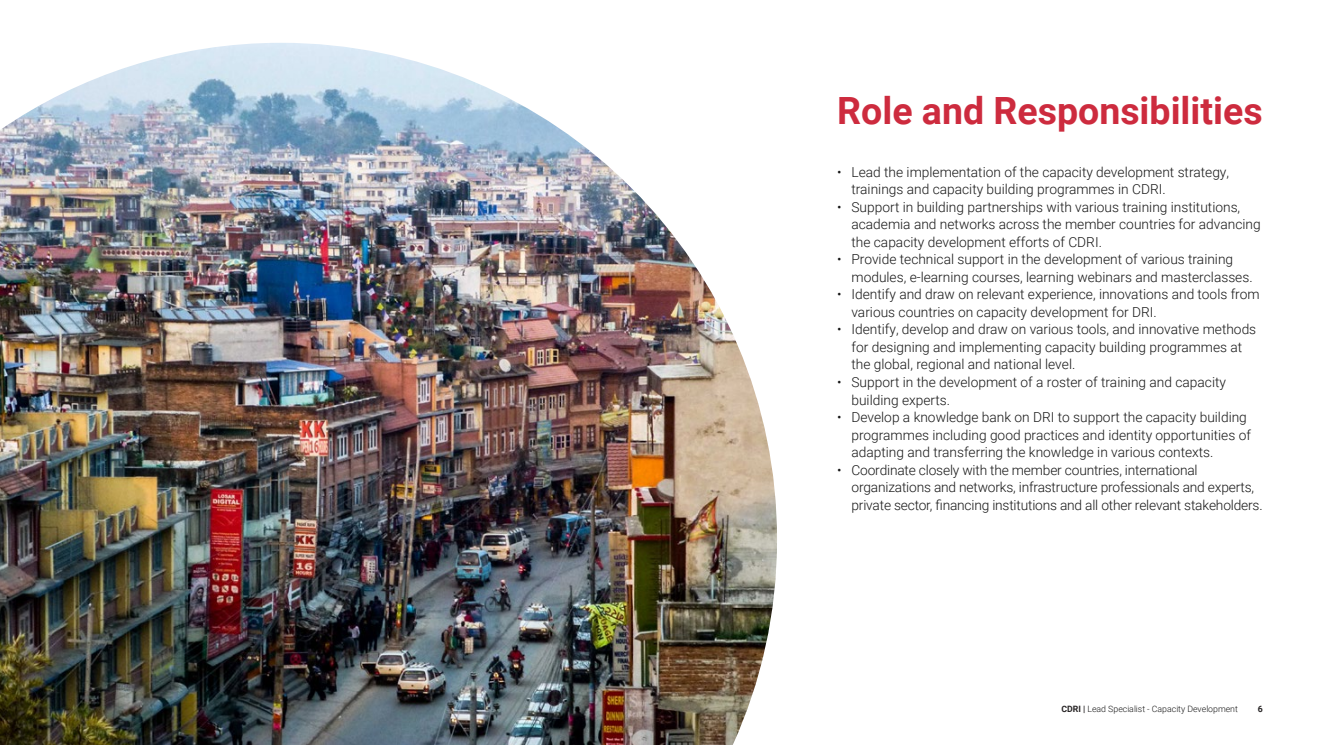
<style>
.page{position:relative;width:1323px;height:745px;background:#fff}
.page>*{position:absolute;margin:0;border:0;box-sizing:border-box;transform-origin:0 0}
.t1{font:700 37.5px "Roboto";color:#cd2b3e}
.t2{font:300 13.75px/17.5px "Roboto";color:#171717}
.t3{font:300 8.75px "Roboto";color:#171717}
.t4{font:700 8.75px "Roboto";color:#282526}
.s1{font-weight:700;color:#282526}
</style>
<div class="page">
<img style="left:0;top:43px;width:777px;height:701px">
<h2 class="t1" style="left:837px;top:84px;width:427px">Role and Responsibilities</h2>
<p class="t2" style="left:851px;top:162px;width:379px;text-indent:-14px">• Lead the implementation of the capacity development strategy, trainings and capacity building programmes in CDRI.</p>
<p class="t2" style="left:851px;top:197px;width:411px;text-indent:-14px">• Support in building partnerships with various training institutions, academia and networks across the member countries for advancing the capacity development efforts of CDRI.</p>
<p class="t2" style="left:851px;top:250px;width:403px;text-indent:-14px">• Provide technical support in the development of various training modules, e-learning courses, learning webinars and masterclasses.</p>
<p class="t2" style="left:851px;top:285px;width:410px;text-indent:-14px">• Identify and draw on relevant experience, innovations and tools from various countries on capacity development for DRI.</p>
<p class="t2" style="left:851px;top:320px;width:406px;text-indent:-14px">• Identify, develop and draw on various tools, and innovative methods for designing and implementing capacity building programmes at the global, regional and national level.</p>
<p class="t2" style="left:851px;top:372px;width:376px;text-indent:-14px">• Support in the development of a roster of training and capacity building experts.</p>
<p class="t2" style="left:851px;top:407px;width:401px;text-indent:-14px">• Develop a knowledge bank on DRI to support the capacity building programmes including good practices and identity opportunities of adapting and transferring the knowledge in various contexts.</p>
<p class="t2" style="left:851px;top:460px;width:413px;text-indent:-14px">• Coordinate closely with the member countries, international organizations and networks, infrastructure professionals and experts, private sector, financing institutions and all other relevant stakeholders.</p>
<p class="t3" style="left:1061px;top:701px;width:178px"><span class="s1">CDRI |</span> Lead Specialist - Capacity Development</p>
<p class="t4" style="left:1258px;top:701px;width:7px">6</p>
</div>
